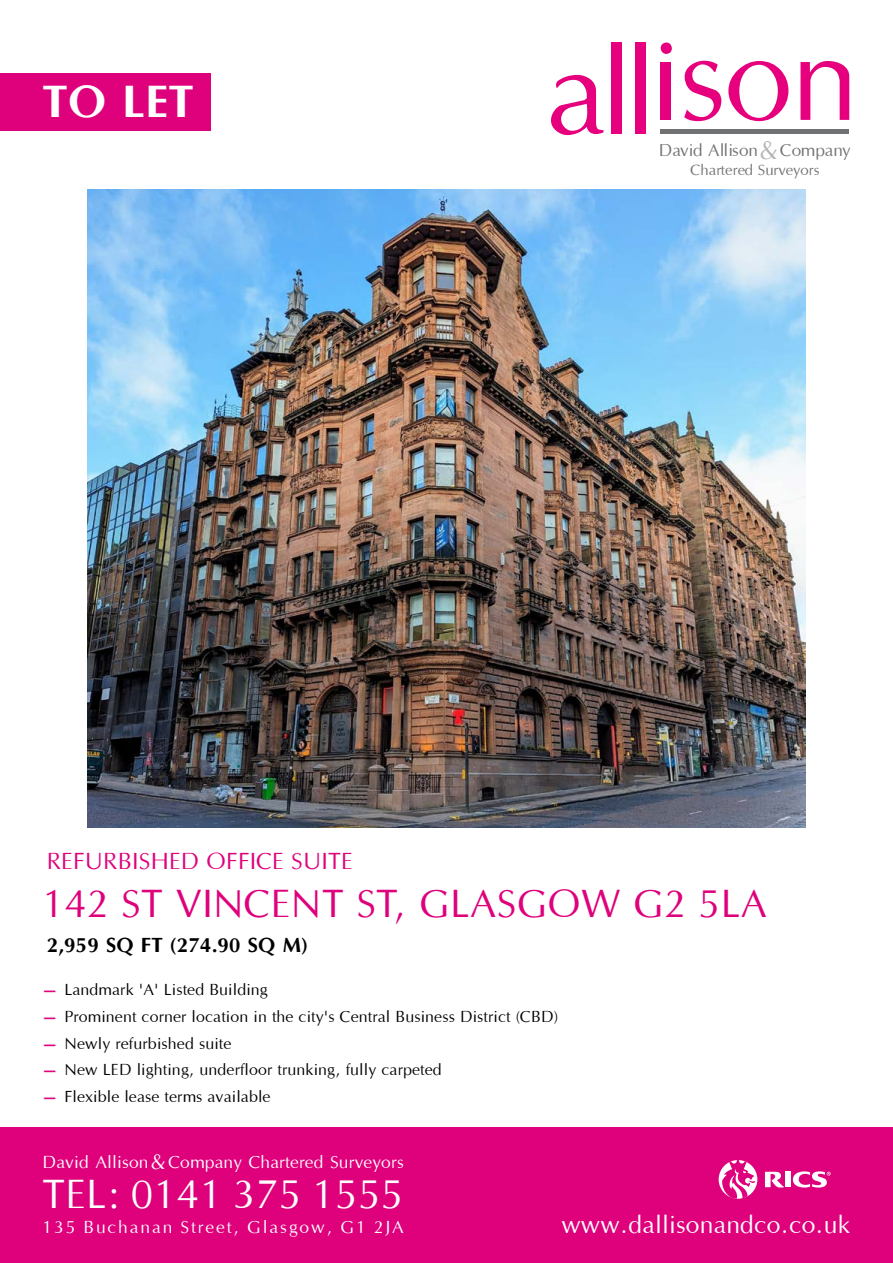
<style>
.page{position:relative;width:893px;height:1263px;background:#fff}
.page>*{position:absolute;margin:0;border:0;box-sizing:border-box;transform-origin:0 0}
.t1{font:700 46.5px "Optane";color:#fff}
.t2{font:42px "Optane";color:#fff}
.t3{font:40.5px "Optane";color:#df007c}
.t4{font:25.5px "Optane";color:#fff}
.t5{font:24px "Optane";color:#df007c}
.t6{font:700 21px "Optane";color:#000}
.t7{font:18px "Optane";color:#fff}
.t8{font:18px "Optane";letter-spacing:.1em;color:#fff}
.t9{font:17.7px "Optane";letter-spacing:-.01em;color:#707173}
.t10{font:16.5px/26.7px "Optane";color:#000}
.t11{font:15.45px "Optane";color:#707173}
.s1{font-size:27.45px;color:#b2b3b5}
.s2{font-weight:700;color:#df007c}
.s3{font-size:22.5px}
</style>
<div class="page">
<div style="left:0;top:1127px;width:893px;height:136px;background:#df007c"></div>
<img style="left:87px;top:189px;width:719px;height:638px">
<div style="left:0;top:73px;width:211px;height:58px;background:#df007c"></div>
<svg style="left:551px;top:75px;width:52px;height:60px"></svg>
<div style="left:611px;top:43px;width:10px;height:91px;background:#e6007d"></div>
<div style="left:636px;top:43px;width:10px;height:91px;background:#e6007d"></div>
<svg style="left:661px;top:43px;width:11px;height:11px"></svg>
<div style="left:661px;top:63px;width:10px;height:57px;background:#e6007d"></div>
<svg style="left:684px;top:61px;width:37px;height:60px"></svg>
<svg style="left:728px;top:61px;width:60px;height:60px"></svg>
<svg style="left:800px;top:61px;width:49px;height:59px"></svg>
<div style="left:661px;top:129px;width:188px;height:5px;background:#707173"></div>
<div style="left:719px;top:1160px;width:38px;height:39px;background:#fff;border-radius:50%"></div>
<svg style="left:721px;top:1160px;width:34px;height:39px"></svg>
<svg style="left:793px;top:1171px;width:38px;height:16px"></svg>
<div style="left:785px;top:1172px;width:6px;height:15px;background:#fff"></div>
<svg style="left:765px;top:1172px;width:19px;height:15px"></svg>
<h1 class="t1" style="left:43px;top:73px;width:153px">TO LET</h1>
<h3 class="t5" style="left:47px;top:847px;width:308px">REFURBISHED OFFICE SUITE</h3>
<p class="t9" style="left:659px;top:140px;width:194px">David Allison<span class="s1">&amp;</span>Company</p>
<p class="t11" style="left:690px;top:161px;width:131px">Chartered Surveyors</p>
<h3 class="t3" style="left:43px;top:879px;width:726px">142 ST VINCENT ST, GLASGOW G2 5LA</h3>
<p class="t6" style="left:47px;top:932px;width:263px">2,959 SQ FT (274.90 SQ M)</p>
<p class="t10" style="left:43px;top:976px;width:516px"><span class="s2">---</span> Landmark 'A' Listed Building<br><span class="s2">---</span> Prominent corner location in the city's Central Business District (CBD) <span class="s2">---</span> Newly refurbished suite<br><span class="s2">---</span> New LED lighting, underfloor trunking, fully carpeted<br><span class="s2">---</span> Flexible lease terms available</p>
<p class="t7" style="left:43px;top:1151px;width:363px">David Allison<span class="s3">&amp;</span>Company Chartered Surveyors</p>
<h2 class="t2" style="left:43px;top:1169px;width:363px">TEL: 0141 375 1555</h2>
<p class="t8" style="left:43px;top:1217px;width:363px">135 Buchanan Street, Glasgow, G1 2JA</p>
<h3 class="t4" style="left:561px;top:1210px;width:291px">www.dallisonandco.co.uk</h3>
</div>
